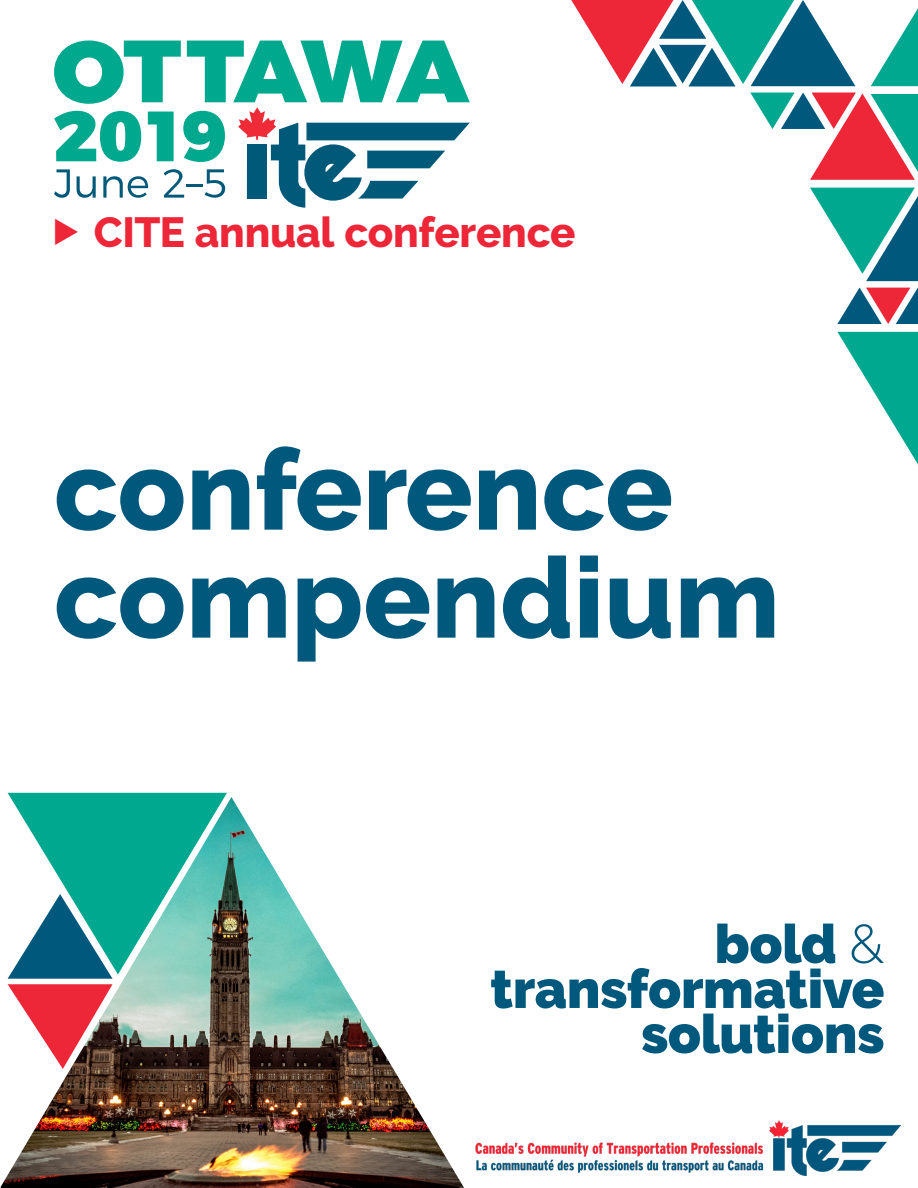
<style>
.page{position:relative;width:918px;height:1188px;background:#fff}
.page>*{position:absolute;margin:0;border:0;box-sizing:border-box;transform-origin:0 0}
.t1{font:800 112.5px/108px "Raleway";color:#00597d}
.Top_Title_MC03{font:900 54px/45px "Raleway";letter-spacing:-.005em;color:#00597d;text-align:right}
.Top_Title_MC03-2{font:800 42px "Raleway";letter-spacing:-.005em;color:#ed2638}
.s1{font-weight:300}
</style>
<div class="page">
<svg style="left:750px;top:93px;width:168px;height:87px"></svg>
<svg style="left:810px;top:188px;width:108px;height:93px"></svg>
<svg style="left:837px;top:332px;width:81px;height:132px"></svg>
<svg style="left:837px;top:287px;width:81px;height:37px"></svg>
<svg style="left:871px;top:8px;width:47px;height:78px"></svg>
<svg style="left:571px;top:0;width:284px;height:86px"></svg>
<svg style="left:54px;top:40px;width:416px;height:168px"></svg>
<img style="left:1px;top:797px;width:463px;height:391px">
<img style="left:475px;top:1121px;width:426px;height:54px">
<p class="Top_Title_MC03-2" style="left:94px;top:209px;width:483px">CITE annual conference</p>
<p class="t1" style="left:54px;top:437px;width:727px">conference compendium</p>
<p class="Top_Title_MC03" style="left:490px;top:922px;width:396px">bold <span class="s1">&amp; </span>transformative</p>
<p class="Top_Title_MC03" style="left:641px;top:1012px;width:245px">solutions</p>
</div>
